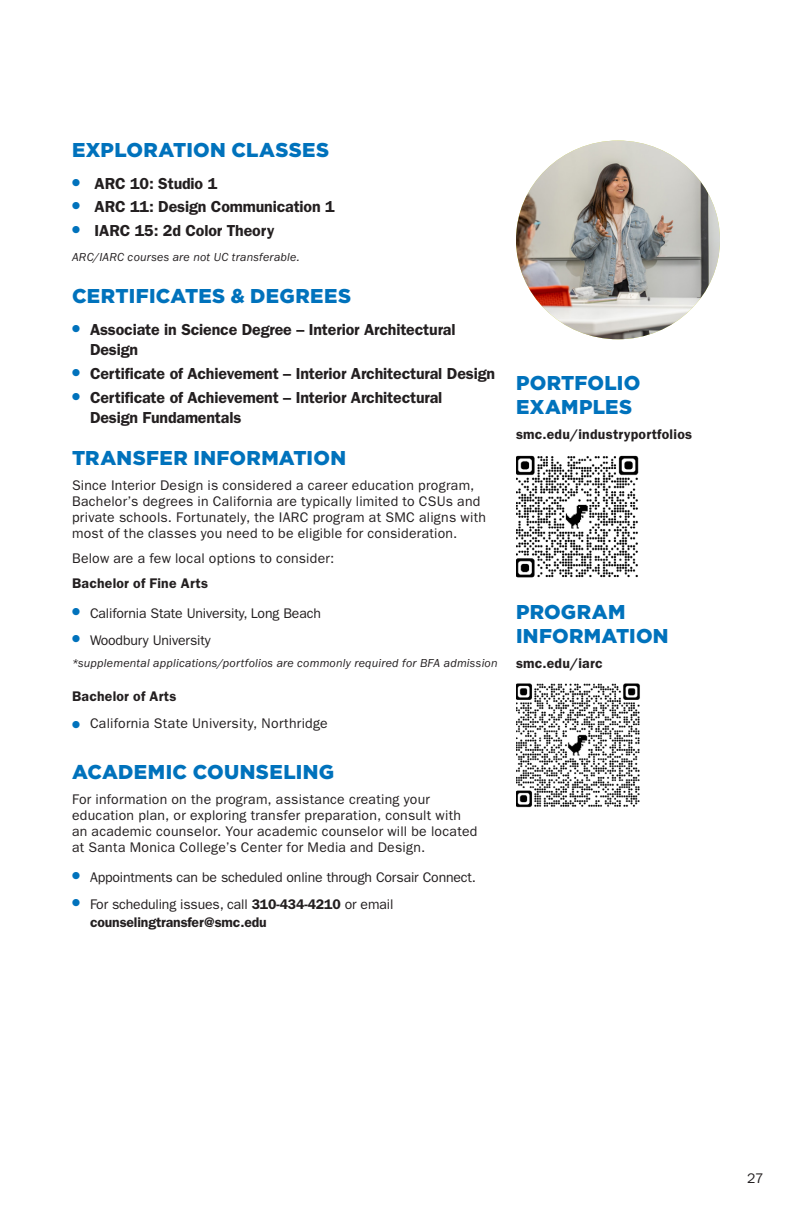
<style>
.page{position:relative;width:792px;height:1224px;background:#fff}
.page>*{position:absolute;margin:0;border:0;box-sizing:border-box;transform-origin:0 0}
.H3-10_12{font:900 20px/24px "Gotham";letter-spacing:.015em;color:#0072bc}
.Bullet_List{font:600 16px/20px "ITC Franklin Gothic Std";letter-spacing:-.01em;color:#231f20}
.Chart_body_text{font:14px/16px "ITC Franklin Gothic Std";letter-spacing:.02em;color:#231f20}
.Bullet_List-2{font:14px "ITC Franklin Gothic Std";letter-spacing:-.01em;color:#231f20}
.Chart_body_text-2{font:600 14px "ITC Franklin Gothic Std";letter-spacing:.015em;color:#231f20}
.Bullet_List-3{font:600 14px/18px "ITC Franklin Gothic Std";letter-spacing:-.01em;color:#231f20}
.Bullet_List-4{font:14px "ITC Franklin Gothic Std";letter-spacing:.015em;color:#231f20}
.text_for_charts{font:italic 12px "ITC Franklin Gothic Std";letter-spacing:.015em;color:#231f20}
.s1{color:#0072bc}
.s2{font-weight:400}
</style>
<div class="page">
<img style="left:516px;top:141px;width:204px;height:198px">
<img style="left:516px;top:455px;width:123px;height:123px">
<img style="left:516px;top:683px;width:124px;height:125px">
<h3 class="H3-10_12" style="left:72px;top:137px;width:259px">EXPLORATION CLASSES</h3>
<p class="Bullet_List" style="left:72px;top:173px;width:147px"><sup>●</sup> ARC 10: Studio 1</p>
<p class="Bullet_List" style="left:72px;top:197px;width:264px"><sup>●</sup> ARC 11: Design Communication 1</p>
<p class="Bullet_List" style="left:72px;top:220px;width:204px"><sup>●</sup> IARC 15: 2d Color Theory</p>
<p class="text_for_charts" style="left:72px;top:251px;width:229px">ARC/IARC courses are not UC transferable.</p>
<h3 class="H3-10_12" style="left:72px;top:284px;width:281px">CERTIFICATES &amp; DEGREES</h3>
<p class="Bullet_List" style="left:90px;top:320px;width:367px;text-indent:-18px"><sup>●</sup> Associate in Science Degree – Interior Architectural<br>Design</p>
<p class="Bullet_List" style="left:72px;top:363px;width:425px"><sup>●</sup> Certificate of Achievement – Interior Architectural Design</p>
<p class="Bullet_List" style="left:90px;top:387px;width:354px;text-indent:-18px"><sup>●</sup> Certificate of Achievement – Interior Architectural<br>Design Fundamentals</p>
<h3 class="H3-10_12" style="left:72px;top:446px;width:276px">TRANSFER INFORMATION</h3>
<h2 class="Chart_body_text" style="left:72px;top:477px;width:416px">Since Interior Design is considered a career education program, Bachelor’s degrees in California are typically limited to CSUs and private schools. Fortunately, the IARC program at SMC aligns with most of the classes you need to be eligible for consideration.</h2>
<h2 class="Chart_body_text" style="left:72px;top:550px;width:264px">Below are a few local options to consider:</h2>
<h2 class="Chart_body_text-2" style="left:72px;top:575px;width:138px">Bachelor of Fine Arts</h2>
<p class="Bullet_List-2" style="left:72px;top:605px;width:250px"><sup>●</sup> California State University, Long Beach</p>
<p class="Bullet_List-2" style="left:72px;top:632px;width:140px"><sup>●</sup> Woodbury University</p>
<p class="text_for_charts" style="left:72px;top:657px;width:427px">*supplemental applications/portfolios are commonly required for BFA admission</p>
<h2 class="Chart_body_text-2" style="left:72px;top:688px;width:106px">Bachelor of Arts</h2>
<p class="Bullet_List-4" style="left:72px;top:715px;width:257px"><span class="s1">●</span> California State University, Northridge</p>
<h3 class="H3-10_12" style="left:72px;top:760px;width:264px">ACADEMIC COUNSELING</h3>
<h2 class="Chart_body_text" style="left:72px;top:791px;width:407px">For information on the program, assistance creating your education plan, or exploring transfer preparation, consult with an academic counselor. Your academic counselor will be located at Santa Monica College’s Center for Media and Design.</h2>
<p class="Bullet_List-2" style="left:72px;top:869px;width:406px"><sup>●</sup> Appointments can be scheduled online through Corsair Connect.</p>
<p class="Bullet_List-3" style="left:90px;top:895px;width:305px;text-indent:-18px"><sup>●</sup> <span class="s2">For scheduling issues, call</span> 310-434-4210 <span class="s2">or email </span>counselingtransfer@smc.edu</p>
<h3 class="H3-10_12" style="left:516px;top:371px;width:126px">PORTFOLIO<br>EXAMPLES</h3>
<h2 class="Chart_body_text-2" style="left:516px;top:426px;width:178px">smc.edu/industryportfolios</h2>
<h3 class="H3-10_12" style="left:516px;top:599px;width:154px">PROGRAM<br>INFORMATION</h3>
<h2 class="Chart_body_text-2" style="left:516px;top:655px;width:88px">smc.edu/iarc</h2>
<p class="Chart_body_text" style="left:747px;top:1171px;width:18px">27</p>
</div>
